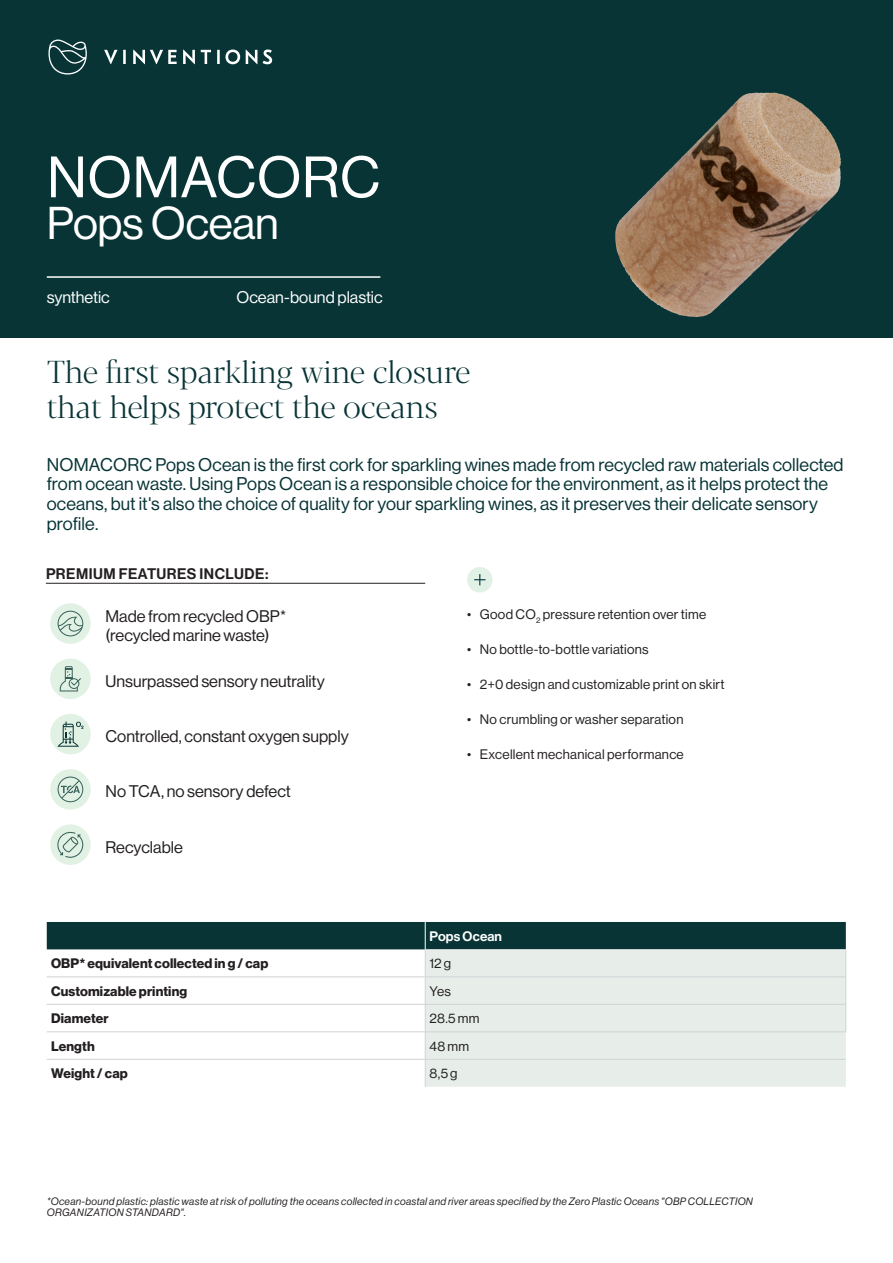
<style>
.page{position:relative;width:893px;height:1263px;background:#fff}
.page>*{position:absolute;margin:0;border:0;box-sizing:border-box;transform-origin:0 0}
.t1{font:57px "N Haas Grotesk DS Pro 55 Rg";letter-spacing:.01em;color:#fff}
.t2{font:45px "N Haas Grotesk DS Pro 55 Rg";letter-spacing:-.005em;color:#fff}
.t3{font:31.5px/34.5px "Vinventions Display";color:#083436}
.t4{font:18px/19.8px "N Haas Grotesk DS Pro 55 Rg";letter-spacing:.01em;color:#083436}
.t5{font:16.5px/18.1px "N Haas Grotesk DS Pro 55 Rg";color:#231f20}
.t6{font:16.5px "N Haas Grotesk DS Pro 55 Rg";color:#fff}
.t7{font:15px "N Haas Grotesk DS Pro 65 Md";letter-spacing:.035em;color:#231f20}
.t8{font:13.5px "N Haas Grotesk DS Pro 55 Rg";letter-spacing:.02em;color:#231f20}
.t9{font:13.5px "N Haas Grotesk DS Pro 75 Bd";letter-spacing:.01em;color:#231f20}
.t10{font:13.5px "N Haas Grotesk DS Pro 65 Md";letter-spacing:.01em;color:#fff}
.t11{font:10.5px/11.6px "N Haas Grotesk DS Pro 56 It";letter-spacing:.025em;color:#231f20}
</style>
<div class="page">
<div style="left:0;top:0;width:893px;height:338px;background:#083436"></div>
<svg style="left:47px;top:922px;width:799px;height:165px"></svg>
<hr style="left:46px;top:583px;width:379px;height:1px;background:#231f20">
<div style="left:50px;top:603px;width:41px;height:41px;background:#e1f1e4;border-radius:50%"></div>
<svg style="left:58px;top:611px;width:25px;height:25px"></svg>
<div style="left:50px;top:658px;width:41px;height:41px;background:#e1f1e4;border-radius:50%"></div>
<svg style="left:60px;top:666px;width:21px;height:25px"></svg>
<div style="left:50px;top:714px;width:41px;height:40px;background:#e1f1e4;border-radius:50%"></div>
<svg style="left:57px;top:721px;width:26px;height:26px"></svg>
<div style="left:50px;top:769px;width:41px;height:41px;background:#e1f1e4;border-radius:50%"></div>
<svg style="left:58px;top:776px;width:25px;height:26px"></svg>
<div style="left:50px;top:824px;width:41px;height:41px;background:#e1f1e4;border-radius:50%"></div>
<svg style="left:57px;top:831px;width:26px;height:27px"></svg>
<img style="left:615px;top:93px;width:156px;height:194px">
<div style="left:467px;top:567px;width:25px;height:25px;background:#e1f1e5;border-radius:50%"></div>
<svg style="left:474px;top:574px;width:11px;height:11px"></svg>
<hr style="left:47px;top:276px;width:333px;height:2px;background:#fff">
<svg style="left:104px;top:50px;width:168px;height:14px"></svg>
<svg style="left:48px;top:40px;width:39px;height:35px"></svg>
<h1 class="t1" style="left:47px;top:145px;width:335px">NOMACORC</h1>
<h2 class="t2" style="left:47px;top:198px;width:234px">Pops Ocean</h2>
<p class="t6" style="left:47px;top:287px;width:65px">synthetic</p>
<p class="t6" style="left:236px;top:287px;width:148px">Ocean-bound plastic</p>
<h3 class="t3" style="left:47px;top:355px;width:425px">The first sparkling wine closure that helps protect the oceans</h3>
<p class="t4" style="left:47px;top:454px;width:798px">NOMACORC Pops Ocean is the first cork for sparkling wines made from recycled raw materials collected from ocean waste. Using Pops Ocean is a responsible choice for the environment, as it helps protect the oceans, but it's also the choice of quality for your sparkling wines, as it preserves their delicate sensory profile.</p>
<p class="t7" style="left:46px;top:565px;width:224px">PREMIUM FEATURES INCLUDE:</p>
<p class="t5" style="left:105px;top:608px;width:182px">Made from recycled OBP* (recycled marine waste)</p>
<p class="t5" style="left:105px;top:672px;width:221px">Unsurpassed sensory neutrality</p>
<p class="t8" style="left:467px;top:607px;width:241px">• Good CO<sub>2</sub> pressure retention over time</p>
<p class="t8" style="left:467px;top:642px;width:183px">• No bottle-to-bottle variations</p>
<p class="t8" style="left:467px;top:677px;width:259px">• 2+0 design and customizable print on skirt</p>
<p class="t8" style="left:467px;top:712px;width:218px">• No crumbling or washer separation</p>
<p class="t8" style="left:467px;top:747px;width:218px">• Excellent mechanical performance</p>
<p class="t5" style="left:105px;top:727px;width:245px">Controlled, constant oxygen supply</p>
<p class="t5" style="left:105px;top:782px;width:187px">No TCA, no sensory defect</p>
<p class="t5" style="left:105px;top:838px;width:79px">Recyclable</p>
<p class="t10" style="left:429px;top:928px;width:74px">Pops Ocean</p>
<p class="t9" style="left:51px;top:956px;width:219px">OBP* equivalent collected in g / cap</p>
<p class="t8" style="left:429px;top:956px;width:23px">12 g</p>
<p class="t9" style="left:51px;top:983px;width:138px">Customizable printing</p>
<p class="t8" style="left:429px;top:983px;width:23px">Yes</p>
<p class="t9" style="left:51px;top:1011px;width:59px">Diameter</p>
<p class="t8" style="left:429px;top:1011px;width:51px">28.5 mm</p>
<p class="t9" style="left:51px;top:1038px;width:45px">Length</p>
<p class="t8" style="left:429px;top:1038px;width:41px">48 mm</p>
<p class="t9" style="left:51px;top:1065px;width:78px">Weight / cap</p>
<p class="t8" style="left:429px;top:1066px;width:30px">8,5 g</p>
<p class="t11" style="left:47px;top:1195px;width:708px">*Ocean-bound plastic: plastic waste at risk of polluting the oceans collected in coastal and river areas specified by the Zero Plastic Oceans "OBP COLLECTION<br>ORGANIZATION STANDARD".</p>
</div>
